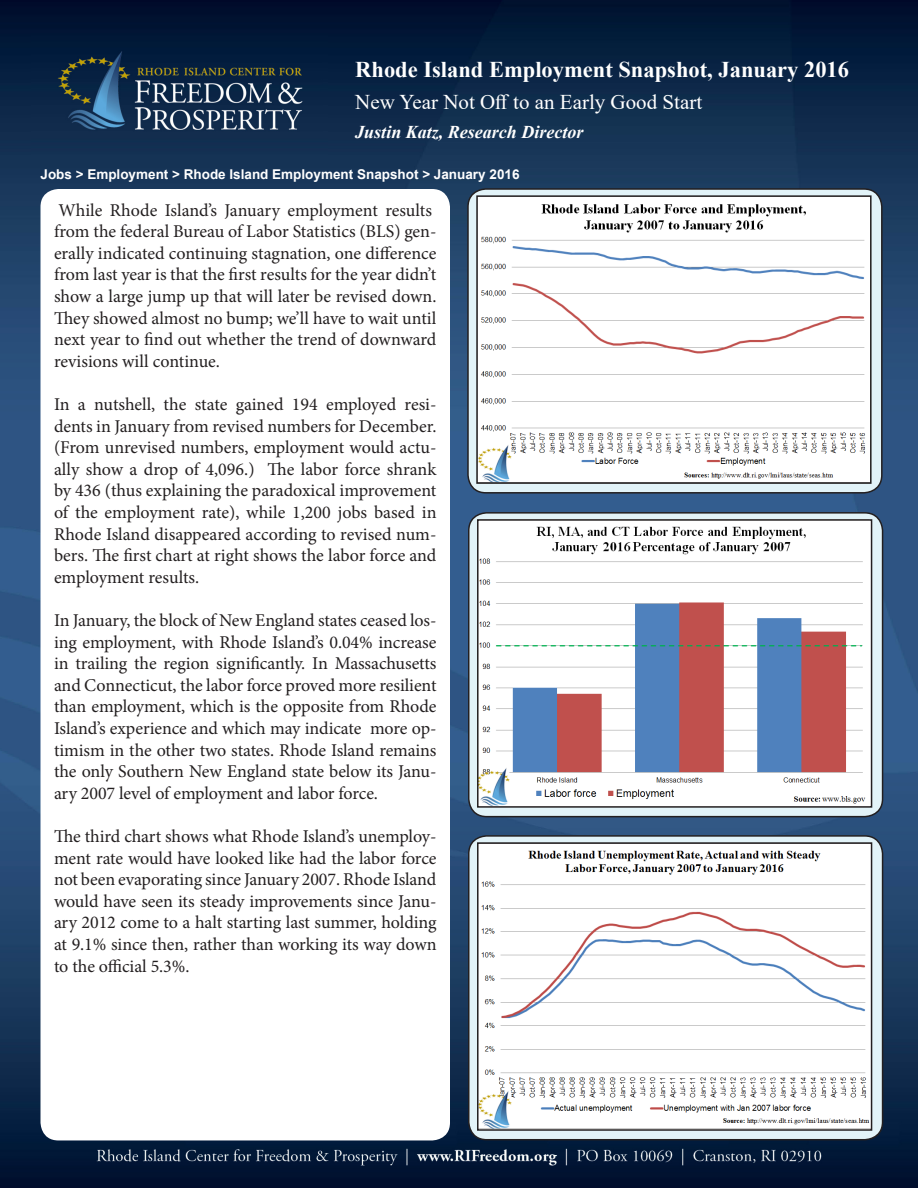
<style>
.page{position:relative;width:918px;height:1188px;background:#fff}
.page>*{position:absolute;margin:0;border:0;box-sizing:border-box;transform-origin:0 0}
.t1{font:700 22.5px "Times New Roman";color:#fff}
.t2{font:21px "Times New Roman";color:#fff}
.t3{font:18px/21.6px "Minion Pro";letter-spacing:-.005em;color:#231f20;text-align:justify}
.t4{font:italic 700 18px "Times New Roman";color:#fff}
.t5{font:700 13.5px "Arial";color:#fff}
</style>
<div class="page">
<img style="left:0;top:0;width:918px;height:1086px">
<img style="left:0;top:1086px;width:918px;height:102px">
<div style="left:40px;top:189px;width:410px;height:951px;background:#fff;border-radius:18px"></div>
<div style="left:468px;top:189px;width:414px;height:304px;background:#e2f3f8;border-radius:18px"></div>
<div style="left:467px;top:188px;width:416px;height:306px;border:2px solid #231f20;border-radius:18px"></div>
<img style="left:479px;top:198px;width:390px;height:283px">
<div style="left:476px;top:195px;width:396px;height:289px;border:2px solid #231f20"></div>
<img style="left:32px;top:33px;width:295px;height:126px">
<div style="left:469px;top:513px;width:414px;height:304px;background:#e2f3f8;border-radius:18px"></div>
<div style="left:468px;top:512px;width:415px;height:305px;border:2px solid #231f20;border-radius:18px"></div>
<img style="left:480px;top:522px;width:389px;height:283px">
<div style="left:477px;top:519px;width:395px;height:289px;border:2px solid #231f20"></div>
<div style="left:469px;top:836px;width:414px;height:304px;background:#e2f3f8;border-radius:18px"></div>
<div style="left:468px;top:835px;width:415px;height:305px;border:2px solid #231f20;border-radius:18px"></div>
<img style="left:480px;top:845px;width:389px;height:283px">
<div style="left:477px;top:842px;width:395px;height:289px;border:2px solid #231f20"></div>
<p class="t1" style="left:355px;top:53px;width:495px">Rhode Island Employment Snapshot, January 2016</p>
<p class="t2" style="left:355px;top:87px;width:348px">New Year Not Off to an Early Good Start</p>
<p class="t4" style="left:355px;top:119px;width:230px">Justin Katz, Research Director</p>
<p class="t5" style="left:40px;top:165px;width:481px">Jobs &gt; Employment &gt; Rhode Island Employment Snapshot &gt; January 2016</p>
<p class="t3" style="left:54px;top:199px;width:384px;text-align:left">While Rhode Island’s January employment results from the federal Bureau of Labor Statistics (BLS) gen&shy;erally indicated continuing stagnation, one difference from last year is that the first results for the year didn’t show a large jump up that will later be revised down.<br>They showed almost no bump; we’ll have to wait until next year to find out whether the trend of downward revisions will continue.</p>
<p class="t3" style="left:54px;top:394px;width:384px">In a nutshell, the state gained 194 employed resi&shy;dents in January from revised numbers for December. (From unrevised numbers, employment would actu&shy;ally show a drop of 4,096.) The labor force shrank by 436 (thus explaining the paradoxical improvement of the employment rate), while 1,200 jobs based in Rhode Island disappeared according to revised num&shy;bers. The first chart at right shows the labor force and employment results.</p>
<p class="t3" style="left:54px;top:610px;width:384px">In January, the block of New England states ceased los&shy;ing employment, with Rhode Island’s 0.04% increase in trailing the region significantly. In Massachusetts and Connecticut, the labor force proved more resilient than employment, which is the opposite from Rhode Island’s experience and which may indicate more op&shy;timism in the other two states. Rhode Island remains the only Southern New England state below its Janu&shy;ary 2007 level of employment and labor force.</p>
<p class="t3" style="left:54px;top:826px;width:384px">The third chart shows what Rhode Island’s unemploy&shy;ment rate would have looked like had the labor force not been evaporating since January 2007. Rhode Island would have seen its steady improvements since Janu&shy;ary 2012 come to a halt starting last summer, holding at 9.1% since then, rather than working its way down to the official 5.3%.</p>
</div>
